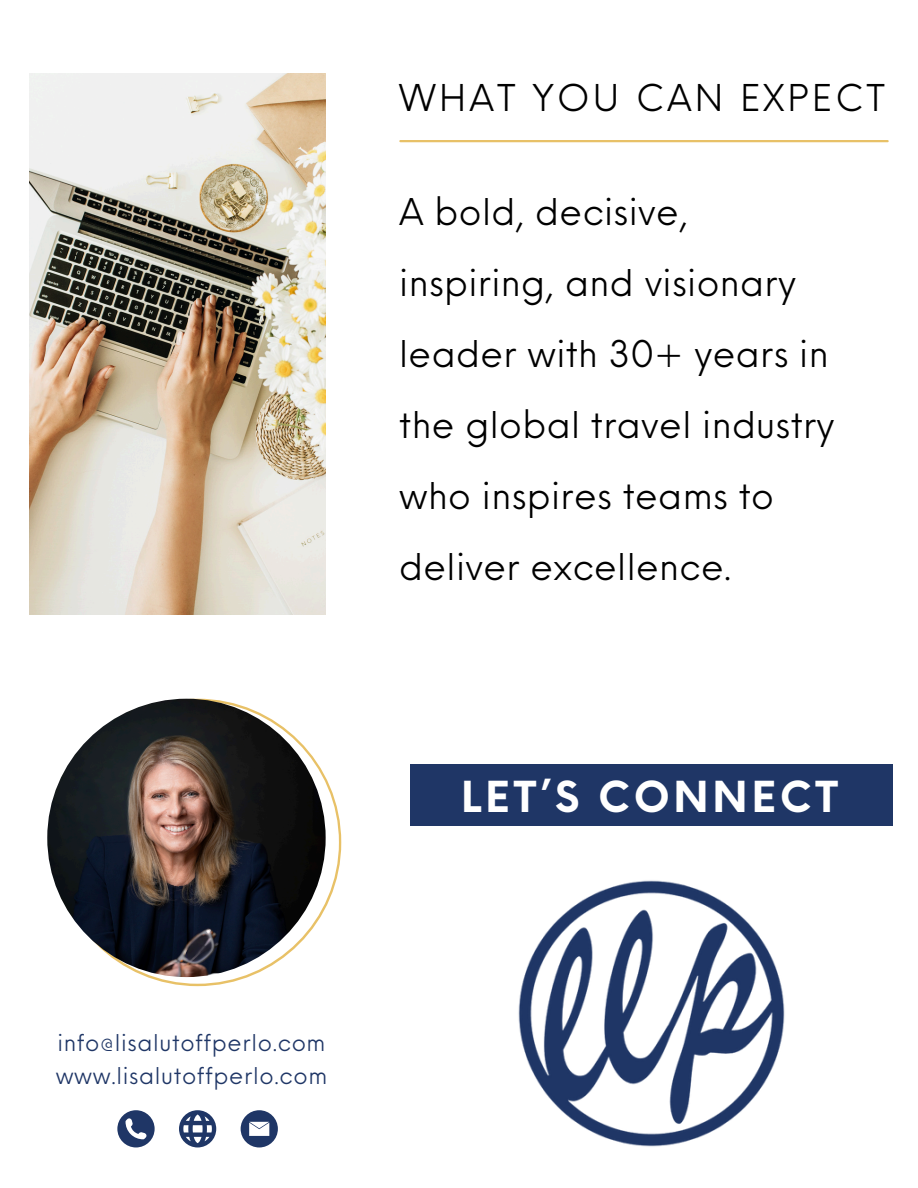
<style>
.page{position:relative;width:918px;height:1188px;background:#fff}
.page>*{position:absolute;margin:0;border:0;box-sizing:border-box;transform-origin:0 0}
.t1{font:700 41.7px "Neue Einstellung";letter-spacing:.09em;color:#fff}
.t2{font:36px/70.8px "Neue Einstellung";letter-spacing:.01em;color:#000}
.t3{font:36px "Neue Einstellung";letter-spacing:.09em;color:#000}
.t4{font:22.65px "Neue Einstellung";letter-spacing:.03em;color:#1f3666}
</style>
<div class="page">
<hr style="left:400px;top:140px;width:488px;height:2px;background:#e8c167">
<img style="left:29px;top:74px;width:296px;height:541px">
<svg style="left:54px;top:699px;width:287px;height:287px"></svg>
<img style="left:47px;top:699px;width:279px;height:278px;border-radius:50%">
<div style="left:410px;top:764px;width:482px;height:61px;background:#1f3666"></div>
<div style="left:241px;top:1110px;width:37px;height:37px;background:#1f3666;border-radius:50%"></div>
<svg style="left:249px;top:1122px;width:20px;height:14px"></svg>
<svg style="left:117px;top:1110px;width:38px;height:37px"></svg>
<svg style="left:179px;top:1110px;width:37px;height:37px"></svg>
<img style="left:518px;top:880px;width:267px;height:267px">
<p class="t3" style="left:399px;top:66px;width:487px">WHAT YOU CAN EXPECT</p>
<h3 class="t2" style="left:399px;top:173px;width:437px">A bold, decisive, inspiring, and visionary leader with 30+ years in the global travel industry who inspires teams to deliver excellence.</h3>
<h2 class="t1" style="left:461px;top:759px;width:379px">LET’S CONNECT</h2>
<p class="t4" style="left:57px;top:1022px;width:270px">info@lisalutoffperlo.com</p>
<p class="t4" style="left:56px;top:1056px;width:273px">www.lisalutoffperlo.com</p>
</div>
